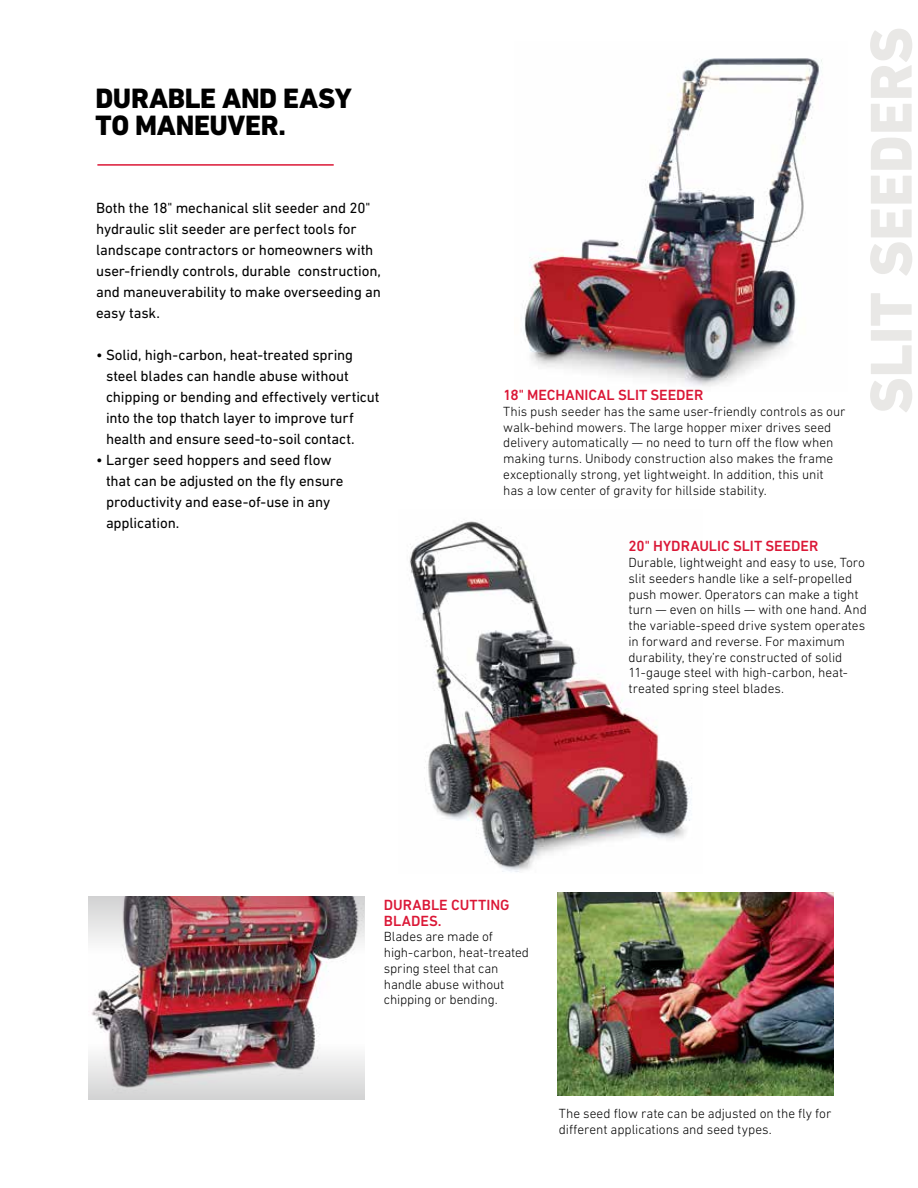
<style>
.page{position:relative;width:918px;height:1188px;background:#fff}
.page>*{position:absolute;margin:0;border:0;box-sizing:border-box;transform-origin:0 0}
.t1{font:800 60px "DIN Next LT Pro";letter-spacing:.005em;color:#e9e8e6}
.t2{font:800 28.5px/27px "DIN Next LT Pro";letter-spacing:-.01em;color:#000}
.t3{font:15px/21px "DIN Next LT Pro";letter-spacing:-.01em;color:#000}
.t4{font:500 15px/15.8px "DIN Next LT Pro";color:#db1736}
.t5{font:300 13.5px/15.8px "DIN Next LT Pro";letter-spacing:-.005em;color:#000}
</style>
<div class="page">
<img style="left:88px;top:896px;width:276px;height:204px">
<img style="left:557px;top:892px;width:276px;height:204px">
<img style="left:524px;top:58px;width:299px;height:329px">
<img style="left:409px;top:521px;width:283px;height:351px">
<hr style="left:97px;top:164px;width:237px;height:2px;background:#db1736">
<h2 class="t2" style="left:96px;top:85px;width:258px">DURABLE AND EASY<br>TO MANEUVER.</h2>
<p class="t3" style="left:96px;top:197px;width:286px">Both the 18" mechanical slit seeder and 20" hydraulic slit seeder are perfect tools for landscape contractors or homeowners with user-friendly controls, durable construction, and maneuverability to make overseeding an easy task.</p>
<p class="t3" style="left:106px;top:344px;width:275px;text-indent:-10px">• Solid, high-carbon, heat-treated spring steel blades can handle abuse without chipping or bending and effectively verticut into the top thatch layer to improve turf health and ensure seed-to-soil contact.</p>
<p class="t3" style="left:106px;top:449px;width:239px;text-indent:-10px">• Larger seed hoppers and seed flow that can be adjusted on the fly ensure productivity and ease-of-use in any application.</p>
<p class="t4" style="left:503px;top:387px;width:202px">18" MECHANICAL SLIT SEEDER</p>
<p class="t5" style="left:503px;top:403px;width:344px">This push seeder has the same user-friendly controls as our walk-behind mowers. The large hopper mixer drives seed delivery automatically — no need to turn off the flow when making turns. Unibody construction also makes the frame exceptionally strong, yet lightweight. In addition, this unit has a low center of gravity for hillside stability.</p>
<h1 class="t1" style="left:856px;top:414px;width:388px;rotate:-90deg">SLIT SEEDERS</h1>
<p class="t4" style="left:629px;top:538px;width:191px">20" HYDRAULIC SLIT SEEDER</p>
<p class="t5" style="left:629px;top:554px;width:240px">Durable, lightweight and easy to use, Toro slit seeders handle like a self-propelled push mower. Operators can make a tight turn — even on hills — with one hand. And the variable-speed drive system operates in forward and reverse. For maximum durability, they’re constructed of solid 11-gauge steel with high-carbon, heat&shy;treated spring steel blades.</p>
<p class="t4" style="left:384px;top:897px;width:127px">DURABLE CUTTING<br>BLADES.</p>
<p class="t5" style="left:384px;top:929px;width:147px">Blades are made of high-carbon, heat-treated spring steel that can handle abuse without chipping or bending.</p>
<p class="t5" style="left:559px;top:1105px;width:274px">The seed flow rate can be adjusted on the fly for different applications and seed types.</p>
</div>
